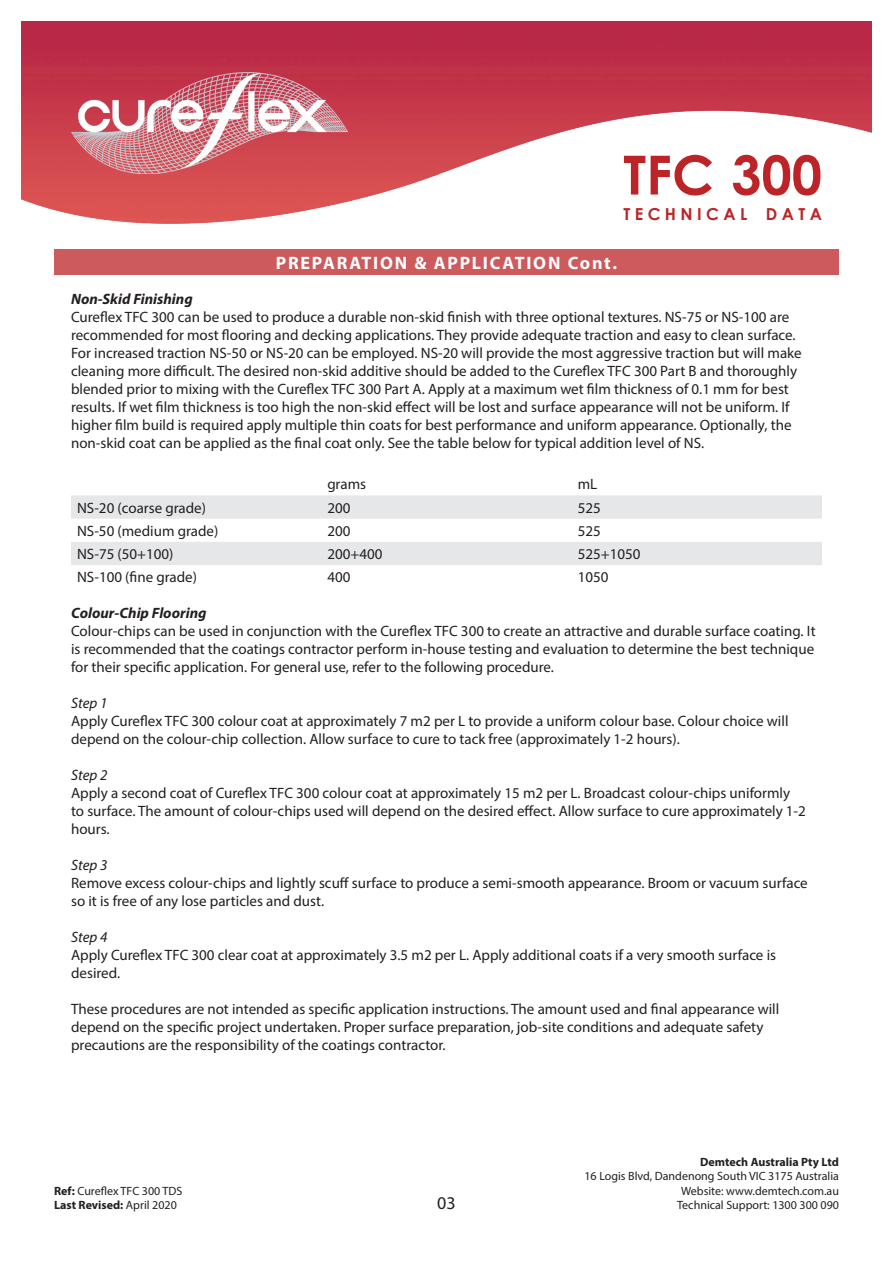
<style>
.page{position:relative;width:893px;height:1263px;background:#fff}
.page>*{position:absolute;margin:0;border:0;box-sizing:border-box;transform-origin:0 0}
.t1{font:700 54px "Century Gothic";color:#bd2428}
.t2{font:700 18px "Myriad Pro";letter-spacing:.1em;color:#fff}
.t3{font:18px "Myriad Pro";color:#231f20}
.t4{font:700 16.5px "Century Gothic";letter-spacing:.265em;color:#bd2428}
.t5{font:15px/18px "Myriad Pro";color:#231f20}
.t6{font:italic 700 15px "Myriad Pro";color:#231f20}
.t7{font:italic 15px "Myriad Pro";color:#231f20}
.t8{font:12px/14.4px "Myriad Pro";color:#231f20}
.t9{font:700 12px "Myriad Pro";color:#231f20}
.s1{color:#fff}
.s2{font-weight:700}
</style>
<div class="page">
<div style="left:54px;top:249px;width:785px;height:26px;background:#cd5a5d"></div>
<svg style="left:71px;top:495px;width:751px;height:70px;fill:#e6e7e9"></svg>
<img style="left:21px;top:21px;width:851px;height:203px">
<img style="left:71px;top:72px;width:276px;height:101px">
<h1 class="t1" style="left:623px;top:134px;width:200px">TFC 300</h1>
<p class="t4" style="left:623px;top:202px;width:200px">TECHNICAL<span class="s1">B</span>DATA</p>
<p class="t2" style="left:276px;top:251px;width:343px">PREPARATION &amp; APPLICATION Cont.</p>
<p class="t6" style="left:71px;top:289px;width:123px">Non-Skid Finishing</p>
<p class="t5" style="left:71px;top:308px;width:732px">Cureflex TFC 300 can be used to produce a durable non-skid finish with three optional textures. NS-75 or NS-100 are recommended for most flooring and decking applications. They provide adequate traction and easy to clean surface.<br>For increased traction NS-50 or NS-20 can be employed. NS-20 will provide the most aggressive traction but will make cleaning more difficult. The desired non-skid additive should be added to the Cureflex TFC 300 Part B and thoroughly blended prior to mixing with the Cureflex TFC 300 Part A. Apply at a maximum wet film thickness of 0.1 mm for best results. If wet film thickness is too high the non-skid effect will be lost and surface appearance will not be uniform. If higher film build is required apply multiple thin coats for best performance and uniform appearance. Optionally, the non-skid coat can be applied as the final coat only. See the table below for typical addition level of NS.</p>
<p class="t5" style="left:327px;top:475px;width:40px">grams</p>
<p class="t5" style="left:578px;top:475px;width:21px">mL</p>
<p class="t5" style="left:77px;top:498px;width:130px">NS-20 (coarse grade)</p>
<p class="t5" style="left:327px;top:498px;width:25px">200</p>
<p class="t5" style="left:578px;top:498px;width:25px">525</p>
<p class="t5" style="left:77px;top:522px;width:143px">NS-50 (medium grade)</p>
<p class="t5" style="left:327px;top:522px;width:25px">200</p>
<p class="t5" style="left:578px;top:522px;width:25px">525</p>
<p class="t5" style="left:77px;top:545px;width:98px">NS-75 (50+100)</p>
<p class="t5" style="left:327px;top:545px;width:57px">200+400</p>
<p class="t5" style="left:578px;top:545px;width:64px">525+1050</p>
<p class="t5" style="left:77px;top:568px;width:121px">NS-100 (fine grade)</p>
<p class="t5" style="left:327px;top:568px;width:25px">400</p>
<p class="t5" style="left:578px;top:568px;width:32px">1050</p>
<p class="t6" style="left:71px;top:604px;width:137px">Colour-Chip Flooring</p>
<p class="t5" style="left:71px;top:622px;width:746px;text-align:justify">Colour-chips can be used in conjunction with the Cureflex TFC 300 to create an attractive and durable surface coating. It is recommended that the coatings contractor perform in-house testing and evaluation to determine the best technique for their specific application. For general use, refer to the following procedure.</p>
<p class="t7" style="left:71px;top:694px;width:38px">Step 1</p>
<p class="t5" style="left:71px;top:712px;width:719px">Apply Cureflex TFC 300 colour coat at approximately 7 m2 per L to provide a uniform colour base. Colour choice will depend on the colour-chip collection. Allow surface to cure to tack free (approximately 1-2 hours).</p>
<p class="t7" style="left:71px;top:766px;width:38px">Step 2</p>
<p class="t5" style="left:71px;top:784px;width:736px">Apply a second coat of Cureflex TFC 300 colour coat at approximately 15 m2 per L. Broadcast colour-chips uniformly to surface. The amount of colour-chips used will depend on the desired effect. Allow surface to cure approximately 1-2 hours.</p>
<p class="t7" style="left:71px;top:856px;width:38px">Step 3</p>
<p class="t5" style="left:71px;top:874px;width:738px">Remove excess colour-chips and lightly scuff surface to produce a semi-smooth appearance. Broom or vacuum surface so it is free of any lose particles and dust.</p>
<p class="t7" style="left:71px;top:928px;width:38px">Step 4</p>
<p class="t5" style="left:71px;top:946px;width:706px">Apply Cureflex TFC 300 clear coat at approximately 3.5 m2 per L. Apply additional coats if a very smooth surface is desired.</p>
<p class="t5" style="left:71px;top:1000px;width:710px">These procedures are not intended as specific application instructions. The amount used and final appearance will depend on the specific project undertaken. Proper surface preparation, job-site conditions and adequate safety precautions are the responsibility of the coatings contractor.</p>
<p class="t8" style="left:54px;top:1183px;width:130px"><span class="s2">Ref:</span> Cureflex TFC 300 TDS<br><span class="s2">Last Revised:</span> April 2020</p>
<p class="t9" style="left:700px;top:1154px;width:140px">Demtech Australia Pty Ltd</p>
<p class="t8" style="left:584px;top:1169px;width:256px;text-align:right">16 Logis Blvd, Dandenong South VIC 3175 Australia<br>Website: www.demtech.com.au</p>
<p class="t3" style="left:437px;top:1192px;width:20px">03</p>
<p class="t8" style="left:677px;top:1197px;width:163px">Technical Support: 1300 300 090</p>
</div>
